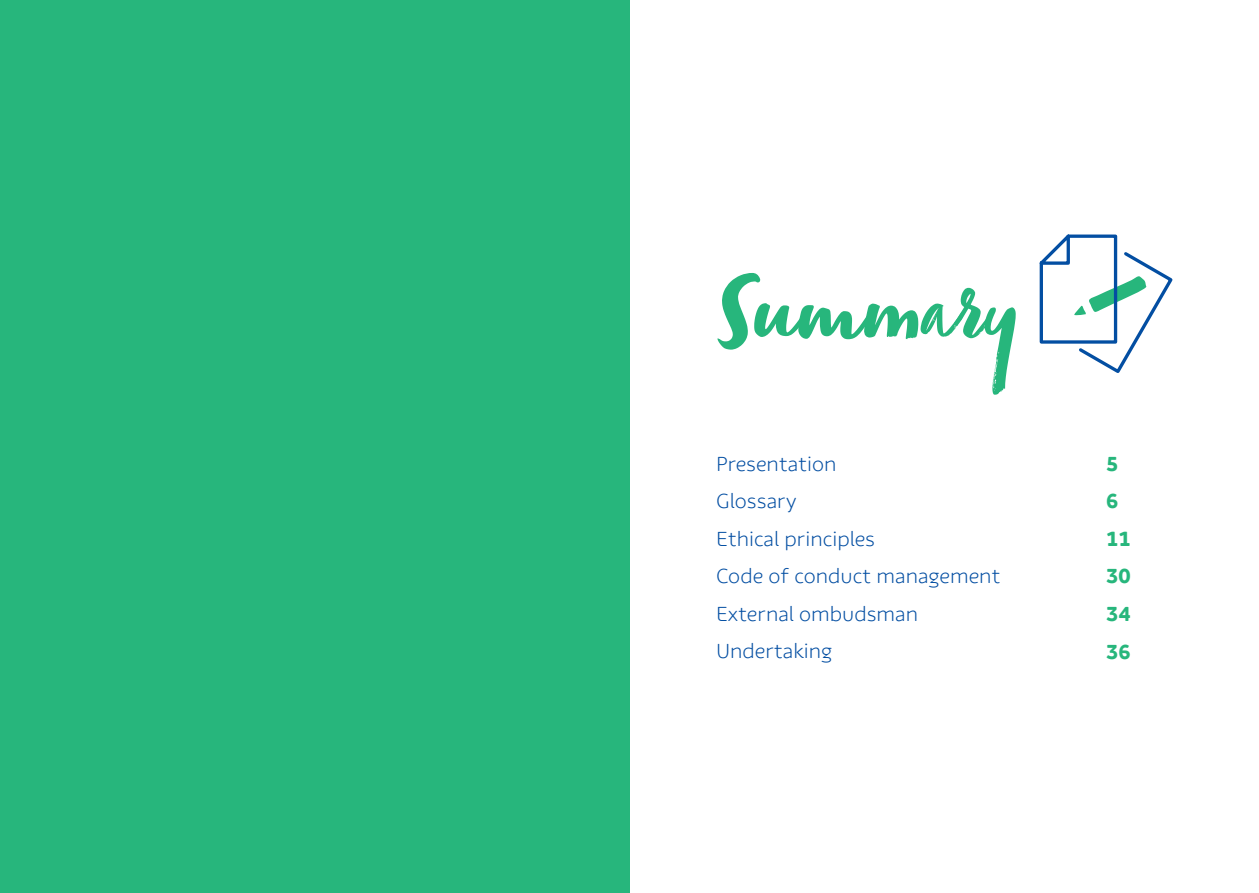
<style>
.page{position:relative;width:1259px;height:893px;background:#fff}
.page>*{position:absolute;margin:0;border:0;box-sizing:border-box;transform-origin:0 0}
.t1{font:102.15px "Zooja";color:#27b67c}
.t2{font:300 21px/37.5px "Suzano Sans";color:#034ea2}
.t3{font:800 21px/37.5px "Suzano Sans";color:#27b67c}
</style>
<div class="page">
<svg style="left:1039px;top:234px;width:134px;height:139px"></svg>
<div style="left:0;top:0;width:629px;height:893px;background:#27b67c"></div>
<h1 class="t1" style="left:716px;top:258px;width:303px">Summary</h1>
<p class="t2" style="left:716px;top:445px;width:286px">Presentation<br>Glossary<br>Ethical principles<br>Code of conduct management<br>External ombudsman<br>Undertaking</p>
<p class="t3" style="left:1106px;top:445px;width:26px">5<br>6<br>11<br>30<br>34<br>36</p>
</div>
